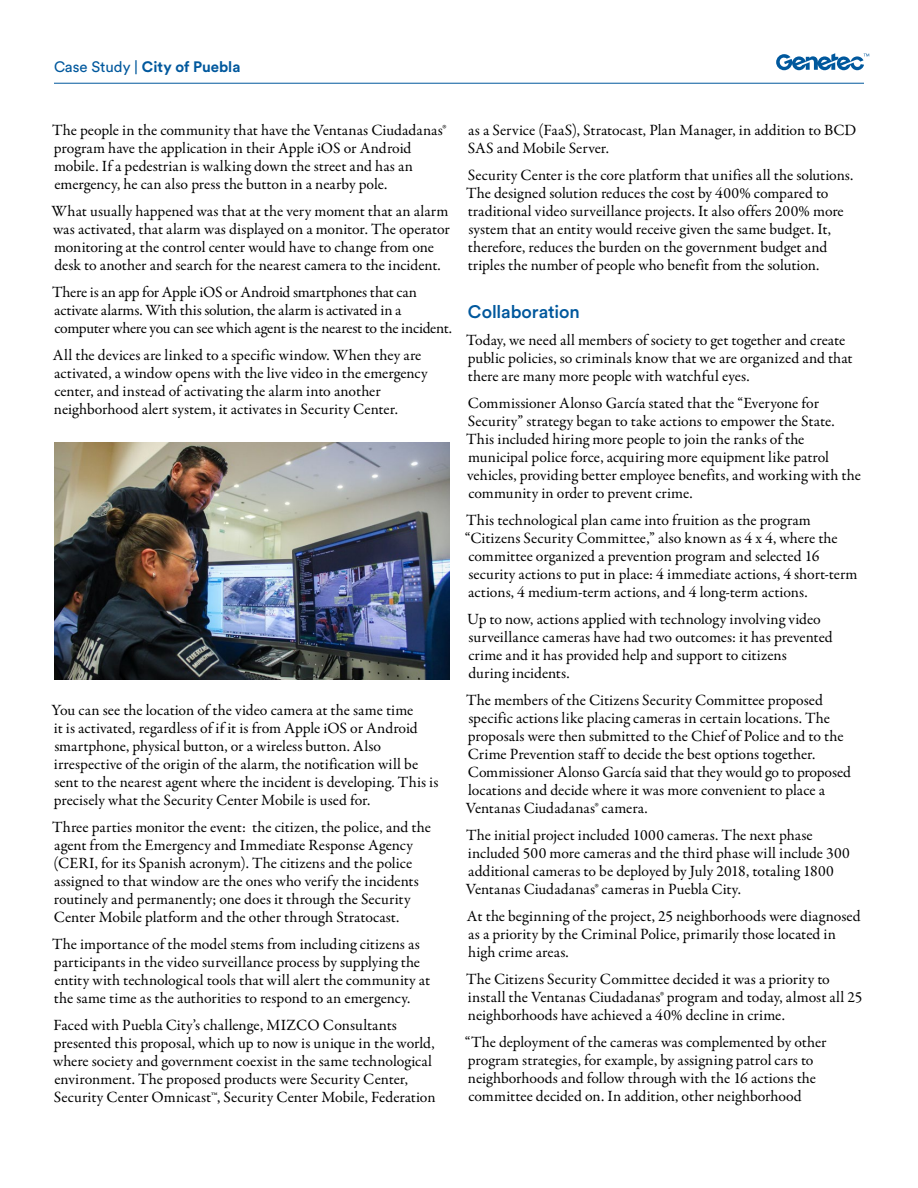
<style>
.page{position:relative;width:918px;height:1188px;background:#fff}
.page>*{position:absolute;margin:0;border:0;box-sizing:border-box;transform-origin:0 0}
.Body_Text{font:500 18px "Circular Pro";letter-spacing:-.005em;color:#00589d}
.Body_Text-2{font:15.75px/18px "Garamond Premr Pro";color:#000}
.Document_Type{font:700 15px "Circular Pro";color:#00589d}
.s1{font-weight:400}
</style>
<div class="page">
<hr style="left:54px;top:83px;width:810px;height:1px;background:#00589d">
<svg style="left:776px;top:53px;width:93px;height:17px"></svg>
<img style="left:54px;top:443px;width:396px;height:237px">
<p class="Document_Type" style="left:54px;top:56px;width:188px"><span class="s1">Case Study |</span> City of Puebla</p>
<p class="Body_Text-2" style="left:52px;top:121px;width:396px">The people in the community that have the Ventanas Ciudadanas® program have the application in their Apple iOS or Android mobile. If a pedestrian is walking down the street and has an emergency, he can also press the button in a nearby pole.</p>
<p class="Body_Text-2" style="left:52px;top:202px;width:400px">What usually happened was that at the very moment that an alarm was activated, that alarm was displayed on a monitor. The operator monitoring at the control center would have to change from one desk to another and search for the nearest camera to the incident.</p>
<p class="Body_Text-2" style="left:52px;top:283px;width:401px">There is an app for Apple iOS or Android smartphones that can activate alarms. With this solution, the alarm is activated in a computer where you can see which agent is the nearest to the incident.</p>
<p class="Body_Text-2" style="left:53px;top:346px;width:376px">All the devices are linked to a specific window. When they are activated, a window opens with the live video in the emergency center, and instead of activating the alarm into another neighborhood alert system, it activates in Security Center.</p>
<p class="Body_Text-2" style="left:51px;top:701px;width:388px">You can see the location of the video camera at the same time<br>it is activated, regardless of if it is from Apple iOS or Android smartphone, physical button, or a wireless button. Also irrespective of the origin of the alarm, the notification will be sent to the nearest agent where the incident is developing. This is precisely what the Security Center Mobile is used for.</p>
<p class="Body_Text-2" style="left:52px;top:818px;width:380px">Three parties monitor the event: the citizen, the police, and the agent from the Emergency and Immediate Response Agency (CERI, for its Spanish acronym). The citizens and the police assigned to that window are the ones who verify the incidents routinely and permanently; one does it through the Security Center Mobile platform and the other through Stratocast.</p>
<p class="Body_Text-2" style="left:52px;top:935px;width:380px">The importance of the model stems from including citizens as participants in the video surveillance process by supplying the entity with technological tools that will alert the community at the same time as the authorities to respond to an emergency.</p>
<p class="Body_Text-2" style="left:53px;top:1016px;width:384px">Faced with Puebla City’s challenge, MIZCO Consultants presented this proposal, which up to now is unique in the world, where society and government coexist in the same technological environment. The proposed products were Security Center, Security Center Omnicast™, Security Center Mobile, Federation</p>
<p class="Body_Text-2" style="left:468px;top:121px;width:390px">as a Service (FaaS), Stratocast, Plan Manager, in addition to BCD<br>SAS and Mobile Server.</p>
<p class="Body_Text-2" style="left:466px;top:166px;width:389px">Security Center is the core platform that unifies all the solutions.<br>The designed solution reduces the cost by 400% compared to traditional video surveillance projects. It also offers 200% more system that an entity would receive given the same budget. It, therefore, reduces the burden on the government budget and triples the number of people who benefit from the solution.</p>
<p class="Body_Text" style="left:468px;top:299px;width:113px">Collaboration</p>
<p class="Body_Text-2" style="left:466px;top:331px;width:388px">Today, we need all members of society to get together and create public policies, so criminals know that we are organized and that there are many more people with watchful eyes.</p>
<p class="Body_Text-2" style="left:466px;top:394px;width:396px">Commissioner Alonso García stated that the “Everyone for Security” strategy began to take actions to empower the State.<br>This included hiring more people to join the ranks of the municipal police force, acquiring more equipment like patrol vehicles, providing better employee benefits, and working with the community in order to prevent crime.</p>
<p class="Body_Text-2" style="left:465px;top:511px;width:394px">This technological plan came into fruition as the program “Citizens Security Committee,” also known as 4 x 4, where the committee organized a prevention program and selected 16 security actions to put in place: 4 immediate actions, 4 short-term actions, 4 medium-term actions, and 4 long-term actions.</p>
<p class="Body_Text-2" style="left:467px;top:610px;width:367px">Up to now, actions applied with technology involving video surveillance cameras have had two outcomes: it has prevented crime and it has provided help and support to citizens<br>during incidents.</p>
<p class="Body_Text-2" style="left:466px;top:691px;width:387px">The members of the Citizens Security Committee proposed specific actions like placing cameras in certain locations. The proposals were then submitted to the Chief of Police and to the Crime Prevention staff to decide the best options together.<br>Commissioner Alonso García said that they would go to proposed locations and decide where it was more convenient to place a Ventanas Ciudadanas® camera.</p>
<p class="Body_Text-2" style="left:466px;top:826px;width:386px">The initial project included 1000 cameras. The next phase included 500 more cameras and the third phase will include 300 additional cameras to be deployed by July 2018, totaling 1800<br>Ventanas Ciudadanas® cameras in Puebla City.</p>
<p class="Body_Text-2" style="left:467px;top:907px;width:395px">At the beginning of the project, 25 neighborhoods were diagnosed as a priority by the Criminal Police, primarily those located in high crime areas.</p>
<p class="Body_Text-2" style="left:466px;top:970px;width:398px">The Citizens Security Committee decided it was a priority to install the Ventanas Ciudadanas® program and today, almost all 25 neighborhoods have achieved a 40% decline in crime.</p>
<p class="Body_Text-2" style="left:465px;top:1033px;width:363px">“The deployment of the cameras was complemented by other program strategies, for example, by assigning patrol cars to neighborhoods and follow through with the 16 actions the committee decided on. In addition, other neighborhood</p>
</div>
